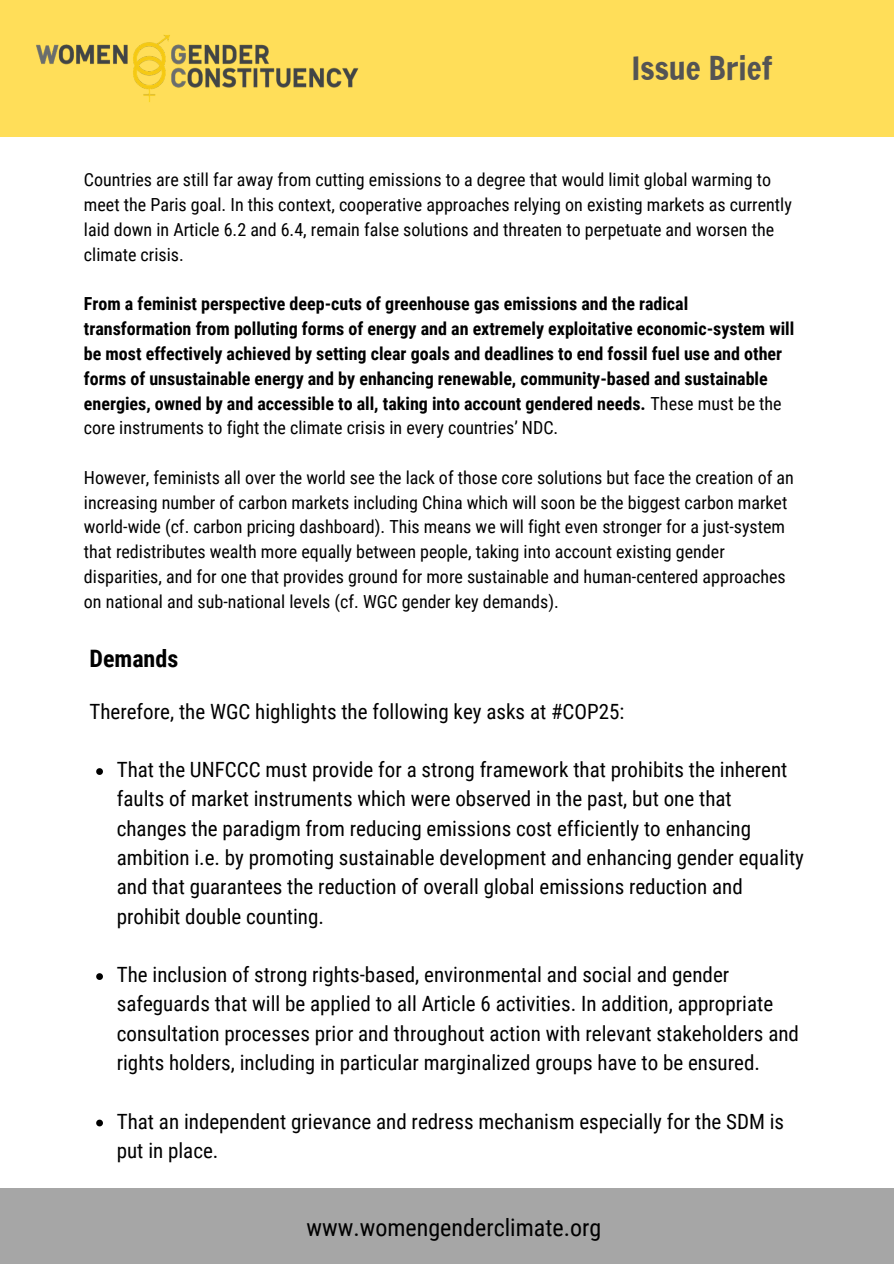
<style>
.page{position:relative;width:894px;height:1264px;background:#fff}
.page>*{position:absolute;margin:0;border:0;box-sizing:border-box;transform-origin:0 0}
.t1{font:31.5px "Francois One";color:#545454}
.t2{font:24px "Roboto Condensed";color:#000}
.t3{font:700 24px "Roboto Condensed";color:#000}
.t4{font:21px/29.2px "Roboto Condensed";color:#000}
.t5{font:18px/24.8px "Roboto Condensed";color:#000}
.t6{font:700 18px/24.8px "Roboto Condensed";color:#000}
.s1{font-weight:400}
</style>
<div class="page">
<div style="left:0;top:0;width:893px;height:136px;background:#ffde59"></div>
<div style="left:0;top:1188px;width:893px;height:75px;background:#a6a6a6"></div>
<img style="left:36px;top:34px;width:323px;height:68px">
<svg style="left:96px;top:768px;width:7px;height:7px"></svg>
<svg style="left:96px;top:973px;width:7px;height:6px"></svg>
<svg style="left:96px;top:1119px;width:7px;height:7px"></svg>
<h1 class="t1" style="left:631px;top:46px;width:142px">Issue Brief</h1>
<p class="t5" style="left:84px;top:168px;width:709px">Countries are still far away from cutting emissions to a degree that would limit global warming to meet the Paris goal. In this context, cooperative approaches relying on existing markets as currently laid down in Article 6.2 and 6.4, remain false solutions and threaten to perpetuate and worsen the climate crisis.</p>
<p class="t6" style="left:84px;top:292px;width:711px">From a feminist perspective deep-cuts of greenhouse gas emissions and the radical transformation from polluting forms of energy and an extremely exploitative economic-system will be most effectively achieved by setting clear goals and deadlines to end fossil fuel use and other forms of unsustainable energy and by enhancing renewable, community-based and sustainable energies, owned by and accessible to all, taking into account gendered needs. <span class="s1">These must be the core instruments to fight the climate crisis in every countries’ NDC.</span></p>
<p class="t5" style="left:84px;top:465px;width:711px">However, feminists all over the world see the lack of those core solutions but face the creation of an increasing number of carbon markets including China which will soon be the biggest carbon market world-wide (cf. carbon pricing dashboard). This means we will fight even stronger for a just-system that redistributes wealth more equally between people, taking into account existing gender disparities, and for one that provides ground for more sustainable and human-centered approaches on national and sub-national levels (cf. WGC gender key demands).</p>
<p class="t3" style="left:89px;top:644px;width:90px">Demands</p>
<p class="t4" style="left:89px;top:696px;width:536px">Therefore, the WGC highlights the following key asks at #COP25:</p>
<p class="t4" style="left:117px;top:755px;width:688px">That the UNFCCC must provide for a strong framework that prohibits the inherent faults of market instruments which were observed in the past, but one that changes the paradigm from reducing emissions cost efficiently to enhancing ambition i.e. by promoting sustainable development and enhancing gender equality and that guarantees the reduction of overall global emissions reduction and prohibit double counting.</p>
<p class="t4" style="left:117px;top:960px;width:683px">The inclusion of strong rights-based, environmental and social and gender safeguards that will be applied to all Article 6 activities. In addition, appropriate consultation processes prior and throughout action with relevant stakeholders and rights holders, including in particular marginalized groups have to be ensured.</p>
<p class="t4" style="left:117px;top:1106px;width:668px">That an independent grievance and redress mechanism especially for the SDM is put in place.</p>
<p class="t2" style="left:306px;top:1213px;width:296px">www.womengenderclimate.org</p>
</div>
